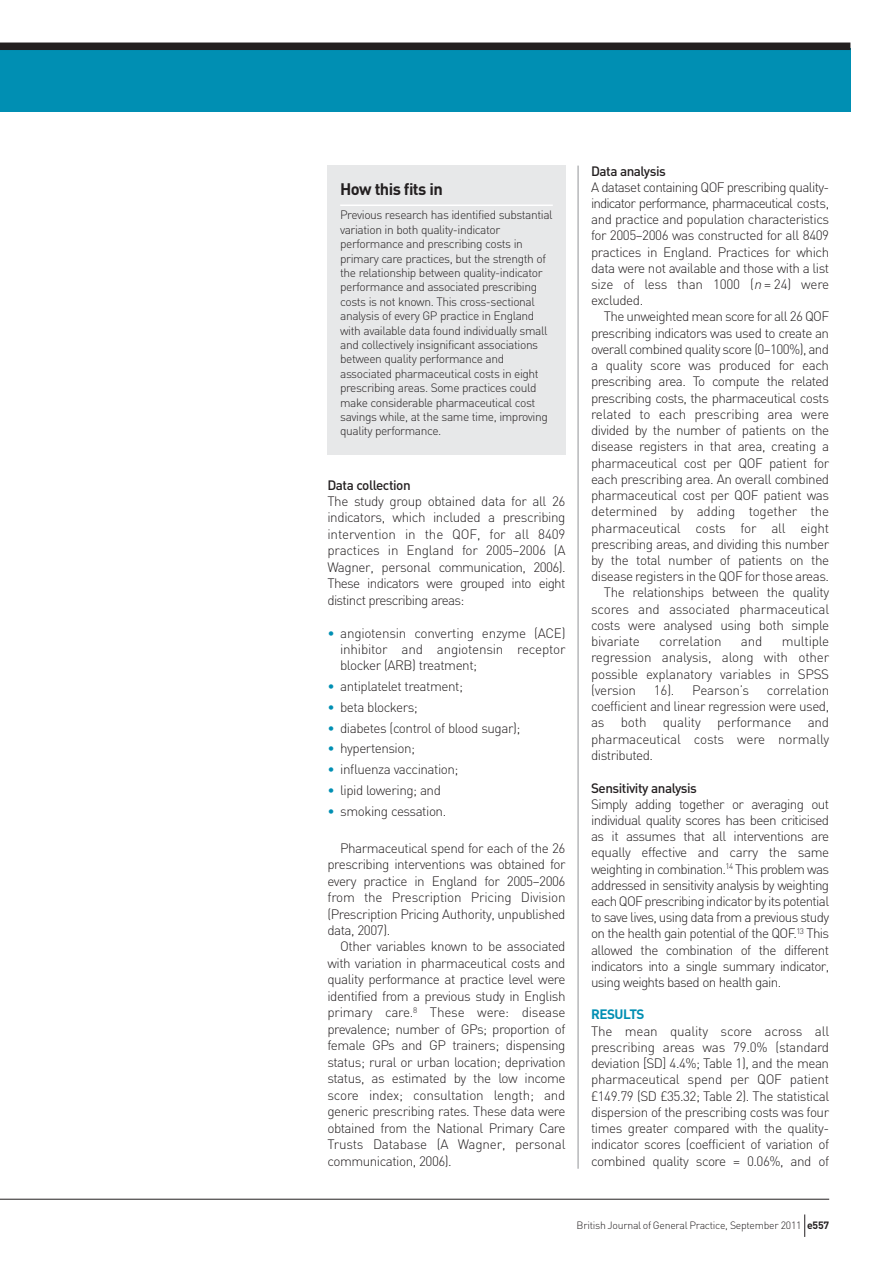
<style>
.page{position:relative;width:893px;height:1263px;background:#fff}
.page>*{position:absolute;margin:0;border:0;box-sizing:border-box;transform-origin:0 0}
.t1{font:700 16.5px "DIN";letter-spacing:-.035em;color:#231f20}
.t2{font:300 13.5px/16.2px "DIN";letter-spacing:-.035em;color:#231f20;text-align:justify}
.t3{font:300 13.5px "DIN";letter-spacing:-.015em;color:#231f20}
.t4{font:500 13.5px "DIN";letter-spacing:-.035em;color:#231f20}
.t5{font:700 13.5px "DIN";letter-spacing:-.035em;color:#008fb3}
.t6{font:300 12px/14.4px "DIN";letter-spacing:-.035em;color:#231f20}
.t7{font:300 10.5px "DIN";letter-spacing:-.025em;color:#231f20}
.s1{color:#008fb3}
.s2{font-style:italic}
.s3{font-weight:700}
</style>
<div class="page">
<hr style="left:578px;top:166px;width:1px;height:1003px;background:#939598">
<div style="left:327px;top:165px;width:239px;height:290px;background:#e7e8e9"></div>
<hr style="left:340px;top:205px;width:213px;height:1px;background:#fff">
<hr style="left:0;top:1199px;width:829px;height:1px;background:#231f20">
<svg style="left:804px;top:1214px;width:1px;height:23px"></svg>
<div style="left:0;top:48px;width:850px;height:63px;background:#008fb3"></div>
<div style="left:0;top:43px;width:850px;height:7px;background:#231f20"></div>
<p class="t1" style="left:340px;top:180px;width:104px">How this fits in</p>
<p class="t6" style="left:340px;top:208px;width:214px">Previous research has identified substantial variation in both quality-indicator performance and prescribing costs in primary care practices, but the strength of the relationship between quality-indicator performance and associated prescribing costs is not known. This cross-sectional analysis of every GP practice in England with available data found individually small and collectively insignificant associations between quality performance and associated pharmaceutical costs in eight prescribing areas. Some practices could make considerable pharmaceutical cost savings while, at the same time, improving quality performance.</p>
<p class="t4" style="left:327px;top:477px;width:85px">Data collection</p>
<p class="t2" style="left:327px;top:493px;width:240px">The study group obtained data for all 26 indicators, which included a prescribing intervention in the QOF, for all 8409 practices in England for 2005–2006 (A Wagner, personal communication, 2006).<br>These indicators were grouped into eight distinct prescribing areas:</p>
<p class="t2" style="left:340px;top:625px;width:227px;text-indent:-13px"><span class="s1">•</span> angiotensin converting enzyme (ACE) inhibitor and angiotensin receptor blocker (ARB) treatment;</p>
<p class="t2" style="left:327px;top:678px;width:137px"><span class="s1">•</span> antiplatelet treatment;</p>
<p class="t2" style="left:327px;top:699px;width:92px"><span class="s1">•</span> beta blockers;</p>
<p class="t2" style="left:327px;top:720px;width:194px"><span class="s1">•</span> diabetes (control of blood sugar);</p>
<p class="t2" style="left:327px;top:740px;width:89px"><span class="s1">•</span> hypertension;</p>
<p class="t2" style="left:327px;top:761px;width:133px"><span class="s1">•</span> influenza vaccination;</p>
<p class="t2" style="left:327px;top:782px;width:115px"><span class="s1">•</span> lipid lowering; and</p>
<p class="t2" style="left:327px;top:803px;width:120px"><span class="s1">•</span> smoking cessation.</p>
<p class="t2" style="left:327px;top:840px;width:240px;text-indent:13px">Pharmaceutical spend for each of the 26 prescribing interventions was obtained for every practice in England for 2005–2006 from the Prescription Pricing Division (Prescription Pricing Authority, unpublished data, 2007).</p>
<p class="t2" style="left:327px;top:938px;width:240px;text-indent:13px">Other variables known to be associated with variation in pharmaceutical costs and quality performance at practice level were identified from a previous study in English primary care.<sup>8</sup> These were: disease prevalence; number of GPs; proportion of female GPs and GP trainers; dispensing status; rural or urban location; deprivation status, as estimated by the low income score index; consultation length; and generic prescribing rates. These data were obtained from the National Primary Care Trusts Database (A Wagner, personal communication, 2006).</p>
<p class="t4" style="left:591px;top:163px;width:76px">Data analysis</p>
<p class="t2" style="left:591px;top:179px;width:240px">A dataset containing QOF prescribing quality&shy;indicator performance, pharmaceutical costs, and practice and population characteristics for 2005–2006 was constructed for all 8409 practices in England. Practices for which data were not available and those with a list size of less than 1000 (<span class="s2">n</span>= 24) were excluded.</p>
<p class="t2" style="left:604px;top:309px;width:227px">The unweighted mean score for all 26 QOF</p>
<p class="t2" style="left:591px;top:325px;width:240px">prescribing indicators was used to create an</p>
<p class="t2" style="left:591px;top:341px;width:240px">overall combined quality score (0–100%), and</p>
<p class="t2" style="left:591px;top:357px;width:240px">a quality score was produced for each</p>
<p class="t2" style="left:591px;top:374px;width:240px">prescribing area. To compute the related</p>
<p class="t2" style="left:591px;top:390px;width:240px">prescribing costs, the pharmaceutical costs</p>
<p class="t3" style="left:591px;top:406px;width:240px">related to each prescribing area were</p>
<p class="t2" style="left:591px;top:422px;width:240px">divided by the number of patients on the</p>
<p class="t2" style="left:591px;top:439px;width:240px">disease registers in that area, creating a</p>
<p class="t2" style="left:591px;top:455px;width:240px">pharmaceutical cost per QOF patient for</p>
<p class="t2" style="left:591px;top:471px;width:240px">each prescribing area. An overall combined</p>
<p class="t2" style="left:591px;top:487px;width:240px">pharmaceutical cost per QOF patient was</p>
<p class="t3" style="left:591px;top:504px;width:240px">determined by adding together the</p>
<p class="t3" style="left:591px;top:520px;width:240px">pharmaceutical costs for all eight</p>
<p class="t2" style="left:591px;top:536px;width:240px">prescribing areas, and dividing this number</p>
<p class="t2" style="left:591px;top:552px;width:240px">by the total number of patients on the</p>
<p class="t2" style="left:591px;top:568px;width:240px">disease registers in the QOF for those areas.</p>
<p class="t2" style="left:604px;top:585px;width:227px">The relationships between the quality</p>
<p class="t3" style="left:591px;top:601px;width:240px">scores and associated pharmaceutical</p>
<p class="t2" style="left:591px;top:617px;width:240px">costs were analysed using both simple</p>
<p class="t3" style="left:591px;top:634px;width:50px">bivariate</p>
<p class="t3" style="left:659px;top:634px;width:64px">correlation</p>
<p class="t2" style="left:741px;top:633px;width:23px">and</p>
<p class="t2" style="left:591px;top:633px;width:240px;text-indent:191px">multiple regression analysis, along with other possible explanatory variables in SPSS (version</p>
<p class="t2" style="left:654px;top:682px;width:22px">16).</p>
<p class="t3" style="left:692px;top:682px;width:58px">Pearson’s</p>
<p class="t2" style="left:591px;top:682px;width:240px;text-indent:176px">correlation coefficient and linear regression were used, as both quality performance and pharmaceutical costs were normally distributed.</p>
<p class="t4" style="left:591px;top:780px;width:107px">Sensitivity analysis</p>
<p class="t2" style="left:591px;top:796px;width:240px">Simply adding together or averaging out individual quality scores has been criticised as it assumes that all interventions are equally effective and carry the same weighting in combination.<sup>14</sup> This problem was addressed in sensitivity analysis by weighting each QOF prescribing indicator by its potential to save lives, using data from a previous study on the health gain potential of the QOF.<sup>13</sup> This allowed the combination of the different indicators into a single summary indicator, using weights based on health gain.</p>
<p class="t5" style="left:591px;top:1006px;width:55px">RESULTS</p>
<p class="t2" style="left:591px;top:1023px;width:240px">The mean quality score across all prescribing areas was 79.0% (standard deviation [SD] 4.4%; Table 1), and the mean pharmaceutical spend per QOF patient £149.79 (SD £35.32; Table 2). The statistical dispersion of the prescribing costs was four times greater compared with the quality&shy;indicator scores (coefficient of variation of combined quality score = 0.06%, and of</p>
<p class="t7" style="left:577px;top:1219px;width:254px">British Journal of General Practice, September 2011 <span class="s3">e557</span></p>
</div>
